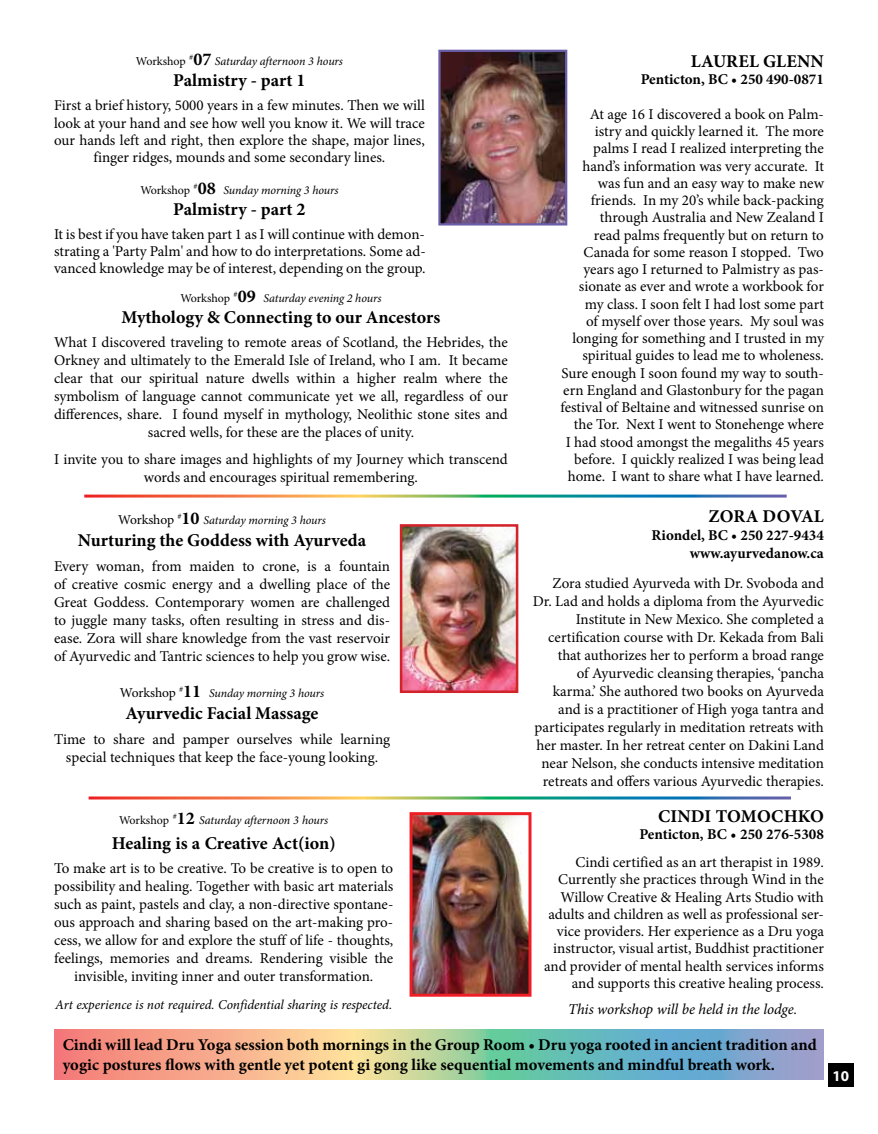
<style>
.page{position:relative;width:878px;height:1134px;background:#fff}
.page>*{position:absolute;margin:0;border:0;box-sizing:border-box;transform-origin:0 0}
.t1{font:700 18px "Minion Pro";color:#000}
.t2{font:700 16.5px/19.8px "Minion Pro";color:#000}
.t3{font:15px/17.2px "Minion Pro";color:#000;text-align:center}
.t4{font:700 15px/18px "Minion Pro";color:#000;text-align:right}
.t5{font:italic 15px "Minion Pro";letter-spacing:-.005em;color:#000}
.t6{font:700 15px "Myriad Pro";color:#fff}
.t7{font:italic 13.5px "Minion Pro";letter-spacing:-.005em;color:#000}
.t8{font:italic 12px "Minion Pro";letter-spacing:-.01em;color:#000}
.s1{font-style:normal}
.s2{font-weight:700;font-style:normal;font-size:18px}
.s3{font-style:normal;font-size:13.5px}
</style>
<div class="page">
<div style="left:828px;top:1064px;width:25px;height:23px;background:#000"></div>
<svg style="left:89px;top:796px;width:702px;height:4px;background:#a2a591"></svg>
<img style="left:441px;top:53px;width:123px;height:170px">
<div style="left:438px;top:50px;width:129px;height:176px;border:2px solid #6a5ea9"></div>
<img style="left:404px;top:528px;width:110px;height:161px">
<div style="left:400px;top:524px;width:118px;height:169px;border:3px solid #d2232a"></div>
<svg style="left:54px;top:1029px;width:770px;height:51px;background:#b3b5a6"></svg>
<img style="left:413px;top:816px;width:114px;height:177px">
<div style="left:409px;top:812px;width:122px;height:185px;border:3px solid #ed1e25"></div>
<p class="t8" style="left:136px;top:53px;width:208px"><span class="s1">Workshop</span> <sup>#</sup><span class="s2">07</span> Saturday afternoon 3 hours</p>
<p class="t1" style="left:173px;top:67px;width:134px">Palmistry - part 1</p>
<p class="t3" style="left:54px;top:97px;width:372px">First a brief history, 5000 years in a few minutes. Then we will look at your hand and see how well you know it. We will trace our hands left and right, then explore the shape, major lines, finger ridges, mounds and some secondary lines.</p>
<p class="t8" style="left:140px;top:182px;width:200px"><span class="s1">Workshop</span> <sup>#</sup><span class="s2">08</span> Sunday morning 3 hours</p>
<p class="t1" style="left:173px;top:197px;width:134px">Palmistry - part 2</p>
<p class="t3" style="left:54px;top:225px;width:373px;text-align:justify">It is best if you have taken part 1 as I will continue with demon&shy;strating a 'Party Palm' and how to do interpretations. Some ad&shy;vanced knowledge may be of interest, depending on the group.</p>
<p class="t8" style="left:180px;top:290px;width:202px"><span class="s1">Workshop</span> <sup>#</sup><span class="s2">09</span> Saturday evening 2 hours</p>
<p class="t1" style="left:122px;top:305px;width:320px">Mythology &amp; Connecting to our Ancestors</p>
<p class="t3" style="left:54px;top:333px;width:455px;line-height:18px">What I discovered traveling to remote areas of Scotland, the Hebrides, the Orkney and ultimately to the Emerald Isle of Ireland, who I am. It became clear that our spiritual nature dwells within a higher realm where the symbolism of language cannot communicate yet we all, regardless of our differences, share. I found myself in mythology, Neolithic stone sites and sacred wells, for these are the places of unity.</p>
<p class="t3" style="left:54px;top:450px;width:455px;line-height:18px">I invite you to share images and highlights of my Journey which transcend words and encourages spiritual remembering.</p>
<p class="t8" style="left:118px;top:512px;width:209px"><span class="s3">Workshop</span> <sup>#</sup><span class="s2">10</span> Saturday morning 3 hours</p>
<p class="t1" style="left:78px;top:527px;width:290px">Nurturing the Goddess with Ayurveda</p>
<p class="t3" style="left:54px;top:558px;width:337px;line-height:18px;text-align:justify">Every woman, from maiden to crone, is a fountain of creative cosmic energy and a dwelling place of the Great Goddess. Contemporary women are challenged to juggle many tasks, often resulting in stress and dis&shy;ease. Zora will share knowledge from the vast reservoir of Ayurvedic and Tantric sciences to help you grow wise.</p>
<p class="t8" style="left:120px;top:685px;width:206px"><span class="s3">Workshop</span> <sup>#</sup><span class="s2">11</span> Sunday morning 3 hours</p>
<p class="t1" style="left:126px;top:701px;width:194px">Ayurvedic Facial Massage</p>
<p class="t3" style="left:54px;top:731px;width:337px;line-height:18px">Time to share and pamper ourselves while learning special techniques that keep the face-young looking.</p>
<p class="t1" style="left:690px;top:49px;width:48px">Laurel</p>
<p class="t1" style="left:763px;top:49px;width:62px">Glenn</p>
<p class="t4" style="left:640px;top:70px;width:185px">Penticton, BC • 250 490-0871</p>
<p class="t3" style="left:560px;top:105px;width:265px;text-align:right">At age 16 I discovered a book on Palm&shy;istry and quickly learned it. The more palms I read I realized interpreting the hand’s information was very accurate. It was fun and an easy way to make new friends. In my 20’s while back-packing through Australia and New Zealand I<br>read palms frequently but on return to Canada for some reason I stopped. Two years ago I returned to Palmistry as pas&shy;sionate as ever and wrote a workbook for my class. I soon felt I had lost some part<br>of myself over those years. My soul was longing for something and I trusted in my spiritual guides to lead me to wholeness.<br>Sure enough I soon found my way to south&shy;ern England and Glastonbury for the pagan festival of Beltaine and witnessed sunrise on the Tor. Next I went to Stonehenge where<br>I had stood amongst the megaliths 45 years before. I quickly realized I was being lead home. I want to share what I have learned.</p>
<p class="t1" style="left:708px;top:503px;width:112px">Zora Doval</p>
<p class="t4" style="left:651px;top:526px;width:174px">Riondel, BC • 250 227-9434 www.ayurvedanow.ca</p>
<p class="t3" style="left:533px;top:574px;width:292px;line-height:18px;text-align:right">Zora studied Ayurveda with Dr. Svoboda and Dr. Lad and holds a diploma from the Ayurvedic Institute in New Mexico. She completed a certification course with Dr. Kekada from Bali that authorizes her to perform a broad range<br>of Ayurvedic cleansing therapies, ‘pancha karma.’ She authored two books on Ayurveda and is a practitioner of High yoga tantra and participates regularly in meditation retreats with her master. In her retreat center on Dakini Land near Nelson, she conducts intensive meditation retreats and offers various Ayurvedic therapies.</p>
<p class="t1" style="left:658px;top:804px;width:167px">Cindi Tomochko</p>
<p class="t4" style="left:639px;top:825px;width:186px">Penticton, BC • 250 276-5308</p>
<p class="t3" style="left:544px;top:854px;width:281px;text-align:right">Cindi certified as an art therapist in 1989.<br>Currently she practices through Wind in the Willow Creative &amp; Healing Arts Studio with adults and children as well as professional ser&shy;vice providers. Her experience as a Dru yoga instructor, visual artist, Buddhist practitioner and provider of mental health services informs and supports this creative healing process.</p>
<p class="t5" style="left:568px;top:999px;width:231px">This workshop will be held in the lodge.</p>
<p class="t8" style="left:119px;top:812px;width:210px"><span class="s1">Workshop</span> <sup>#</sup><span class="s2">12</span> Saturday afternoon 3 hours</p>
<p class="t1" style="left:112px;top:830px;width:225px">Healing is a Creative Act(ion)</p>
<p class="t3" style="left:54px;top:859px;width:341px;line-height:18px">To make art is to be creative. To be creative is to open to possibility and healing. Together with basic art materials such as paint, pastels and clay, a non-directive spontane&shy;ous approach and sharing based on the art-making pro&shy;cess, we allow for and explore the stuff of life - thoughts, feelings, memories and dreams. Rendering visible the invisible, inviting inner and outer transformation.</p>
<p class="t7" style="left:55px;top:995px;width:338px">Art experience is not required. Confidential sharing is respected.</p>
<p class="t2" style="left:63px;top:1034px;width:755px">Cindi will lead Dru Yoga session both mornings in the Group Room • Dru yoga rooted in ancient tradition and yogic postures flows with gentle yet potent gi gong like sequential movements and mindful breath work.</p>
<p class="t6" style="left:832px;top:1066px;width:18px">10</p>
</div>
